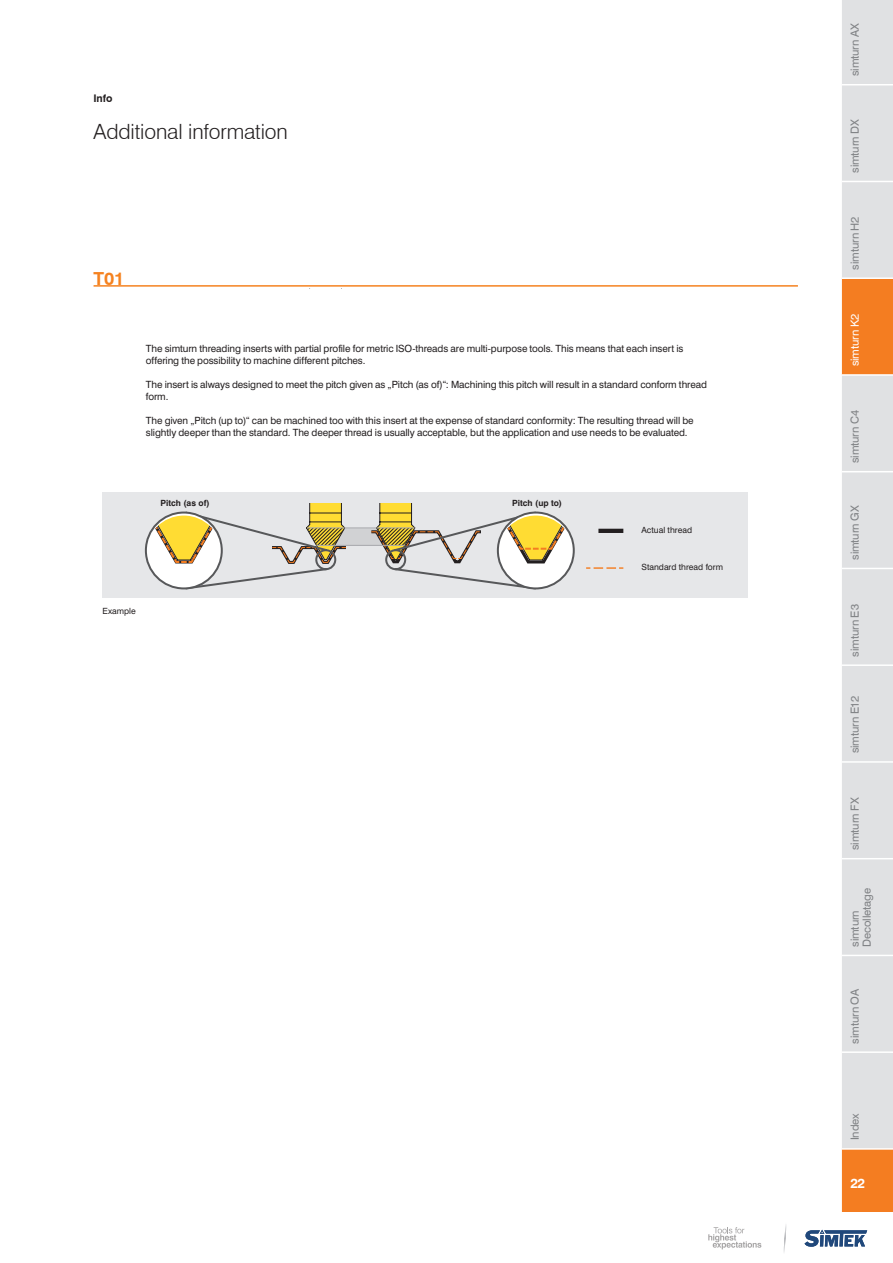
<style>
.page{position:relative;width:893px;height:1263px;background:#fff}
.page>*{position:absolute;margin:0;border:0;box-sizing:border-box;transform-origin:0 0}
.t1{font:300 21px "Swiss 721 BT";letter-spacing:-.005em;color:#231f20}
.t2{font:700 18px "Swiss 721 BT";color:#f58220}
.t3{font:700 13.5px "Swiss 721 BT";color:#fff}
.t4{font:11.25px/12px "Swiss 721 BT";letter-spacing:-.01em;color:#808285}
.t5{font:11.25px "Swiss 721 BT";letter-spacing:-.01em;color:#fff}
.t6{font:700 10.5px "Swiss 721 BT";color:#231f20}
.t7{font:9.9px/12px "Swiss 721 BT";letter-spacing:-.01em;color:#231f20}
.t8{font:8.55px "Swiss 721 BT";color:#231f20}
.t9{font:700 8.55px "Swiss 721 BT";color:#231f20}
</style>
<div class="page">
<hr style="left:94px;top:285px;width:704px;height:2px;background:#f58220">
<div style="left:102px;top:492px;width:646px;height:105px;background:#e6e7e9"></div>
<svg style="left:144px;top:503px;width:430px;height:87px"></svg>
<hr style="left:598px;top:529px;width:25px;height:4px;background:#231f20">
<svg style="left:586px;top:567px;width:37px;height:2px"></svg>
<div style="left:842px;top:0;width:51px;height:277px;background:#e0e1e3"></div>
<svg style="left:842px;top:279px;width:51px;height:933px;background:#e3cfc1"></svg>
<hr style="left:842px;top:84px;width:51px;height:1px;background:#fff">
<hr style="left:842px;top:181px;width:51px;height:1px;background:#fff">
<hr style="left:842px;top:374px;width:51px;height:2px;background:#fff">
<hr style="left:842px;top:471px;width:51px;height:1px;background:#fff">
<hr style="left:842px;top:568px;width:51px;height:1px;background:#fff">
<hr style="left:842px;top:664px;width:51px;height:2px;background:#fff">
<hr style="left:842px;top:761px;width:51px;height:2px;background:#fff">
<hr style="left:842px;top:858px;width:51px;height:1px;background:#fff">
<hr style="left:842px;top:955px;width:51px;height:1px;background:#fff">
<hr style="left:842px;top:1051px;width:51px;height:2px;background:#fff">
<hr style="left:842px;top:1148px;width:51px;height:2px;background:#fff">
<svg style="left:804px;top:1229px;width:63px;height:18px"></svg>
<svg style="left:783px;top:1225px;width:4px;height:27px"></svg>
<svg style="left:708px;top:1227px;width:53px;height:22px"></svg>
<p class="t6" style="left:94px;top:91px;width:20px">Info</p>
<h1 class="t1" style="left:94px;top:118px;width:196px">Additional information</h1>
<h2 class="t2" style="left:94px;top:268px;width:32px">T01</h2>
<p class="t7" style="left:146px;top:342px;width:539px">The simturn threading inserts with partial profile for metric ISO-threads are multi-purpose tools. This means that each insert is offering the possibility to machine different pitches.</p>
<p class="t7" style="left:146px;top:378px;width:563px">The insert is always designed to meet the pitch given as „Pitch (as of)“: Machining this pitch will result in a standard conform thread form.</p>
<p class="t7" style="left:146px;top:414px;width:549px">The given „Pitch (up to)“ can be machined too with this insert at the expense of standard conformity: The resulting thread will be slightly deeper than the standard. The deeper thread is usually acceptable, but the application and use needs to be evaluated.</p>
<p class="t9" style="left:160px;top:497px;width:51px">Pitch (as of)</p>
<p class="t9" style="left:512px;top:497px;width:51px">Pitch (up to)</p>
<p class="t8" style="left:103px;top:605px;width:35px">Example</p>
<p class="t8" style="left:624px;top:525px;width:55px">Actual Thread</p>
<p class="t8" style="left:624px;top:562px;width:83px">Standard th ead form</p>
<p class="t8" style="left:641px;top:525px;width:52px">Actual thread</p>
<p class="t8" style="left:641px;top:562px;width:83px">Standard thread form</p>
<p class="t4" style="left:849px;top:76px;width:55px;rotate:-90deg">simturn AX</p>
<p class="t4" style="left:849px;top:173px;width:55px;rotate:-90deg">simturn DX</p>
<p class="t4" style="left:849px;top:270px;width:55px;rotate:-90deg">simturn H2</p>
<p class="t5" style="left:848px;top:366px;width:54px;rotate:-90deg">simturn K2</p>
<p class="t4" style="left:849px;top:463px;width:55px;rotate:-90deg">simturn C4</p>
<p class="t4" style="left:849px;top:560px;width:56px;rotate:-90deg">simturn GX</p>
<p class="t4" style="left:849px;top:657px;width:54px;rotate:-90deg">simturn E3</p>
<p class="t4" style="left:849px;top:753px;width:59px;rotate:-90deg">simturn E12</p>
<p class="t4" style="left:849px;top:850px;width:54px;rotate:-90deg">simturn FX</p>
<p class="t4" style="left:849px;top:947px;width:60px;rotate:-90deg">simturn<br>Decolletage</p>
<p class="t4" style="left:849px;top:1043px;width:56px;rotate:-90deg">simturn OA</p>
<p class="t4" style="left:849px;top:1140px;width:28px;rotate:-90deg">Index</p>
<h3 class="t3" style="left:850px;top:1175px;width:16px">22</h3>
</div>
